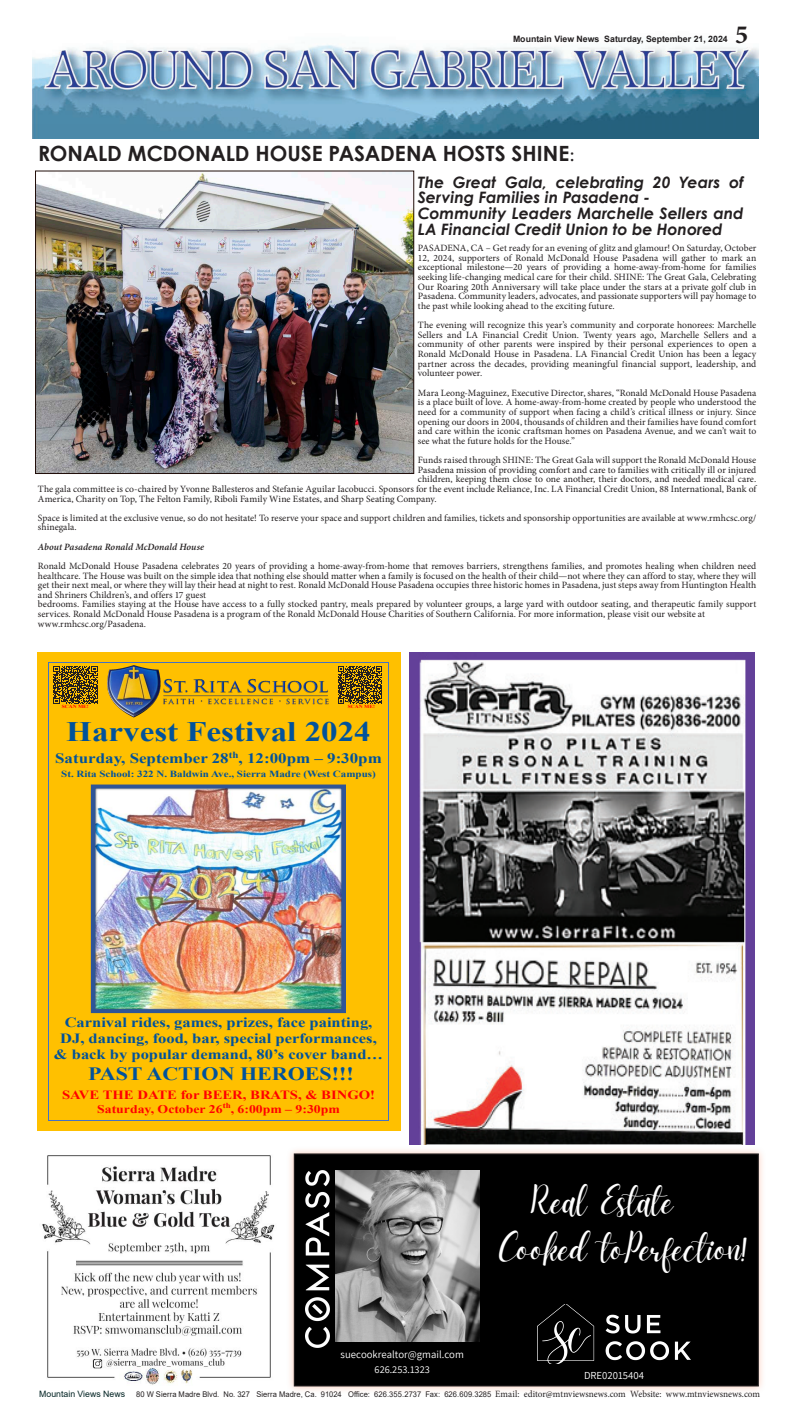
<style>
.page{position:relative;width:788px;height:1418px;background:#fff}
.page>*{position:absolute;margin:0;border:0;box-sizing:border-box;transform-origin:0 0}
.t1{font:39.2px "Daydream";color:#fff}
.t2{font:39.11px "Daydream";color:#fff}
.t3{font:700 28.09px "Times New Roman";color:#01529b;scale:1.17 1}
.t4{font:700 26.25px "Minion Pro";color:#231f20}
.t5{font:700 21px "Century Gothic";color:#231f20}
.t6{font:700 18.72px "Times New Roman";color:#01529b;scale:1.17 1}
.t7{font:italic 700 15.75px/15.8px "Century Gothic";color:#231f20}
.t8{font:700 14.44px "Times New Roman";color:#01529b;scale:1.17 1}
.t9{font:700 14.09px/16.2px "Times New Roman";color:#01529b;text-align:center;scale:1.17 1}
.t10{font:700 12.51px "Times New Roman";color:#f00;scale:1.17 1}
.t11{font:700 11.72px "Times New Roman";color:#f00;scale:1.17 1}
.t12{font:10.76px "Assistant";color:#fff}
.t13{font:10.24px "Assistant";color:#fff}
.t14{font:9.62px/9.6px "Minion Pro";color:#231f20;text-align:justify}
.t15{font:italic 600 9.62px "Minion Pro";letter-spacing:.005em;color:#231f20}
.t16{font:700 9.36px "Times New Roman";color:#01529b;scale:1.17 1}
.t17{font:700 8.75px "Arial";color:#231f20}
.t18{font:7.88px "Arial";letter-spacing:.01em;color:#231f20;scale:.96 1}
.t19{font:700 4.73px "Times New Roman";color:#f00;scale:1.17 1}
.s1{font-family:"Minion Pro";font-weight:400}
.s2{font-size:8.75px;color:#042525}
.s3{font-family:"Minion Pro";font-size:9.62px}
</style>
<div class="page">
<img style="left:33px;top:44px;width:725px;height:95px">
<img style="left:410px;top:652px;width:344px;height:492px">
<div style="left:286px;top:1146px;width:480px;height:247px;background:#fabda6;opacity:.75"></div>
<div style="left:294px;top:1154px;width:464px;height:231px;background:#000"></div>
<img style="left:336px;top:1170px;width:143px;height:171px">
<img style="left:306px;top:1170px;width:23px;height:177px">
<img style="left:537px;top:1304px;width:153px;height:59px">
<div style="left:294px;top:1153px;width:464px;height:233px;border:1px solid #231f20"></div>
<img style="left:42px;top:1155px;width:233px;height:230px">
<img style="left:37px;top:173px;width:375px;height:299px">
<div style="left:35px;top:171px;width:379px;height:303px;border:1px solid #200d09"></div>
<div style="left:37px;top:652px;width:363px;height:478px;background:#ffc000"></div>
<img style="left:96px;top:789px;width:245px;height:219px">
<div style="left:91px;top:784px;width:255px;height:229px;border:4px solid #2f5597"></div>
<img style="left:107px;top:665px;width:222px;height:53px">
<svg style="left:338px;top:666px;width:44px;height:38px"></svg>
<svg style="left:49px;top:662px;width:49px;height:42px"></svg>
<hr style="left:49px;top:661px;width:339px;height:1px;background:#4472c4">
<hr style="left:48px;top:662px;width:1px;height:458px;background:#4472c4">
<hr style="left:388px;top:662px;width:1px;height:458px;background:#4472c4">
<hr style="left:49px;top:1120px;width:339px;height:1px;background:#4472c4">
<p class="t17" style="left:513px;top:33px;width:216px">Mountain View News Saturday, September 21, 2024</p>
<h3 class="t4" style="left:735px;top:16px;width:15px">5</h3>
<h3 class="t5" style="left:38px;top:138px;width:538px">RONALD MCDONALD HOUSE PASADENA HOSTS SHINE<span class="s1">:</span></h3>
<h3 class="t7" style="left:418px;top:173px;width:327px">The Great Gala, celebrating 20 Years of Serving Families in Pasadena -<br>Community Leaders Marchelle Sellers and LA Financial Credit Union to be Honored</h3>
<p class="t14" style="left:418px;top:243px;width:340px">PASADENA, CA – Get ready for an evening of glitz and glamour! On Saturday, October 12, 2024, supporters of Ronald McDonald House Pasadena will gather to mark an exceptional milestone—20 years of providing a home-away-from-home for families seeking life-changing medical care for their child. SHINE: The Great Gala, Celebrating Our Roaring 20th Anniversary will take place under the stars at a private golf club in Pasadena. Community leaders, advocates, and passionate supporters will pay homage to the past while looking ahead to the exciting future.</p>
<p class="t14" style="left:418px;top:320px;width:340px">The evening will recognize this year’s community and corporate honorees: Marchelle Sellers and LA Financial Credit Union. Twenty years ago, Marchelle Sellers and a community of other parents were inspired by their personal experiences to open a Ronald McDonald House in Pasadena. LA Financial Credit Union has been a legacy partner across the decades, providing meaningful financial support, leadership, and volunteer power.</p>
<p class="t14" style="left:418px;top:388px;width:340px">Mara Leong-Maguinez, Executive Director, shares, “Ronald McDonald House Pasadena is a place built of love. A home-away-from-home created by people who understood the need for a community of support when facing a child’s critical illness or injury. Since opening our doors in 2004, thousands of children and their families have found comfort and care within the iconic craftsman homes on Pasadena Avenue, and we can’t wait to see what the future holds for the House.”</p>
<p class="t14" style="left:418px;top:455px;width:340px">Funds raised through SHINE: The Great Gala will support the Ronald McDonald House</p>
<p class="t14" style="left:418px;top:465px;width:340px">Pasadena mission of providing comfort and care to families with critically ill or injured</p>
<p class="t14" style="left:418px;top:474px;width:340px">children, keeping them close to one another, their doctors, and needed medical care.</p>
<p class="t14" style="left:38px;top:484px;width:719px">The gala committee is co-chaired by Yvonne Ballesteros and Stefanie Aguilar Iacobucci. Sponsors for the event include Reliance, Inc. LA Financial Credit Union, 88 International, Bank of</p>
<p class="t14" style="left:38px;top:494px;width:400px">America, Charity on Top, The Felton Family, Riboli Family Wine Estates, and Sharp Seating Company.</p>
<p class="t14" style="left:38px;top:513px;width:719px">Space is limited at the exclusive venue, so do not hesitate! To reserve your space and support children and families, tickets and sponsorship opportunities are available at www.rmhcsc.org/ shinegala.</p>
<p class="t15" style="left:38px;top:540px;width:167px">About Pasadena Ronald McDonald House</p>
<p class="t14" style="left:38px;top:561px;width:719px;text-align:left">Ronald McDonald House Pasadena celebrates 20 years of providing a home-away-from-home that removes barriers, strengthens families, and promotes healing when children need healthcare. The House was built on the simple idea that nothing else should matter when a family is focused on the health of their child—not where they can afford to stay, where they will get their next meal, or where they will lay their head at night to rest. Ronald McDonald House Pasadena occupies three historic homes in Pasadena, just steps away from Huntington Health and Shriners Children’s, and offers 17 guest<br>bedrooms. Families staying at the House have access to a fully stocked pantry, meals prepared by volunteer groups, a large yard with outdoor seating, and therapeutic family support services. Ronald McDonald House Pasadena is a program of the Ronald McDonald House Charities of Southern California. For more information, please visit our website at www.rmhcsc.org/Pasadena.</p>
<p class="t19" style="left:62px;top:703px;width:25px">SCAN ME!</p>
<p class="t19" style="left:348px;top:703px;width:25px">SCAN ME!</p>
<h3 class="t3" style="left:66px;top:711px;width:262px">Harvest Festival 2024</h3>
<h3 class="t8" style="left:55px;top:747px;width:280px">Saturday, September 28<sup>th</sup>, 12:00pm – 9:30pm</h3>
<p class="t16" style="left:61px;top:767px;width:270px">St. Rita School: 322 N. Baldwin Ave., Sierra Madre (West Campus)</p>
<h3 class="t9" style="left:54px;top:1013px;width:283px">Carnival rides, games, prizes, face painting,<br>DJ, dancing, food, bar, special performances, &amp; back by popular demand, 80’s cover band…</h3>
<h3 class="t6" style="left:88px;top:1059px;width:229px">PAST ACTION HEROES!!!</h3>
<h3 class="t10" style="left:62px;top:1085px;width:269px">SAVE THE DATE for BEER, BRATS, &amp; BINGO!</h3>
<p class="t11" style="left:97px;top:1100px;width:209px">Saturday, October 26<sup>th</sup>, 6:00pm – 9:30pm</p>
<p class="t12" style="left:340px;top:1347px;width:125px">suecookrealtor@gmail.com</p>
<p class="t13" style="left:374px;top:1362px;width:57px">626.253.1323</p>
<h1 class="t1" style="left:531px;top:1177px;width:144px">Real Estate</h1>
<h2 class="t2" style="left:499px;top:1225px;width:250px">Cooked toPerfection!</h2>
<p class="t12" style="left:584px;top:1368px;width:62px">DRE02015404</p>
<p class="t18" style="left:39px;top:1388px;width:752px"><span class="s2">Mountain Views News</span> 80 W Sierra Madre Blvd. No. 327 Sierra Madre, Ca. 91024 Office: 626.355.2737 Fax: 626.609.3285 <span class="s3">Email: editor@mtnviewsnews.com Website: www.mtnviewsnews.com</span></p>
</div>
